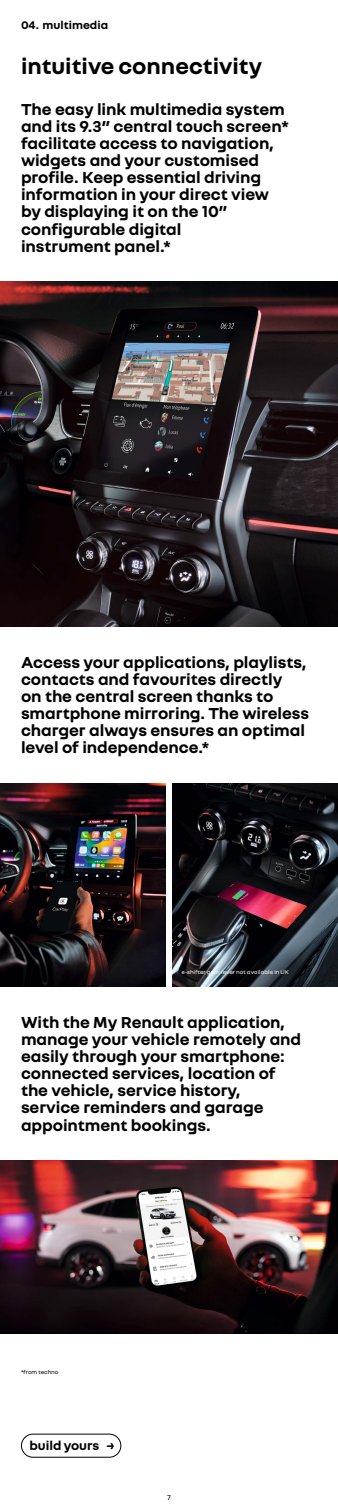
<style>
.page{position:relative;width:338px;height:1510px;background:#fff}
.page>*{position:absolute;margin:0;border:0;box-sizing:border-box;transform-origin:0 0}
.t1{font:700 23.7px "Nouvel R";color:#000}
.t2{font:700 17.1px/17.1px "Nouvel R";letter-spacing:-.005em;color:#000}
.t3{font:700 13.5px "Nouvel R";color:#000}
.t4{font:700 12px "Nouvel R";color:#000}
.t5{font:7.5px "Nouvel R";color:#000}
.t6{font:6px "Nouvel R";color:#fff}
.t7{font:6px "Nouvel R";letter-spacing:-.005em;color:#000}
</style>
<div class="page">
<img style="left:0;top:282px;width:338px;height:345px">
<img style="left:172px;top:783px;width:166px;height:204px">
<img style="left:0;top:783px;width:166px;height:204px">
<img style="left:0;top:1160px;width:338px;height:173px">
<div style="left:21px;top:1433px;width:100px;height:24px;border:1px solid #000;border-radius:12px"></div>
<p class="t4" style="left:21px;top:17px;width:89px">04. multimedia</p>
<h1 class="t1" style="left:21px;top:51px;width:242px">intuitive connectivity</h1>
<p class="t2" style="left:21px;top:100px;width:269px">The easy link multimedia system and its 9.3” central touch screen* facilitate access to navigation, widgets and your customised profile. Keep essential driving information in your direct view by displaying it on the 10” configurable digital<br>instrument panel.*</p>
<p class="t2" style="left:21px;top:652px;width:289px">Access your applications, playlists, contacts and favourites directly<br>on the central screen thanks to smartphone mirroring. The wireless charger always ensures an optimal level of independence.*</p>
<p class="t6" style="left:181px;top:967px;width:109px">e-shifter gear lever not available in UK</p>
<p class="t2" style="left:21px;top:1012px;width:281px">With the My Renault application, manage your vehicle remotely and easily through your smartphone: connected services, location of the vehicle, service history, service reminders and garage appointment bookings.</p>
<p class="t7" style="left:21px;top:1368px;width:39px">*from techno</p>
<p class="t3" style="left:29px;top:1436px;width:87px">build yours →</p>
<p class="t5" style="left:167px;top:1492px;width:5px">7</p>
</div>
